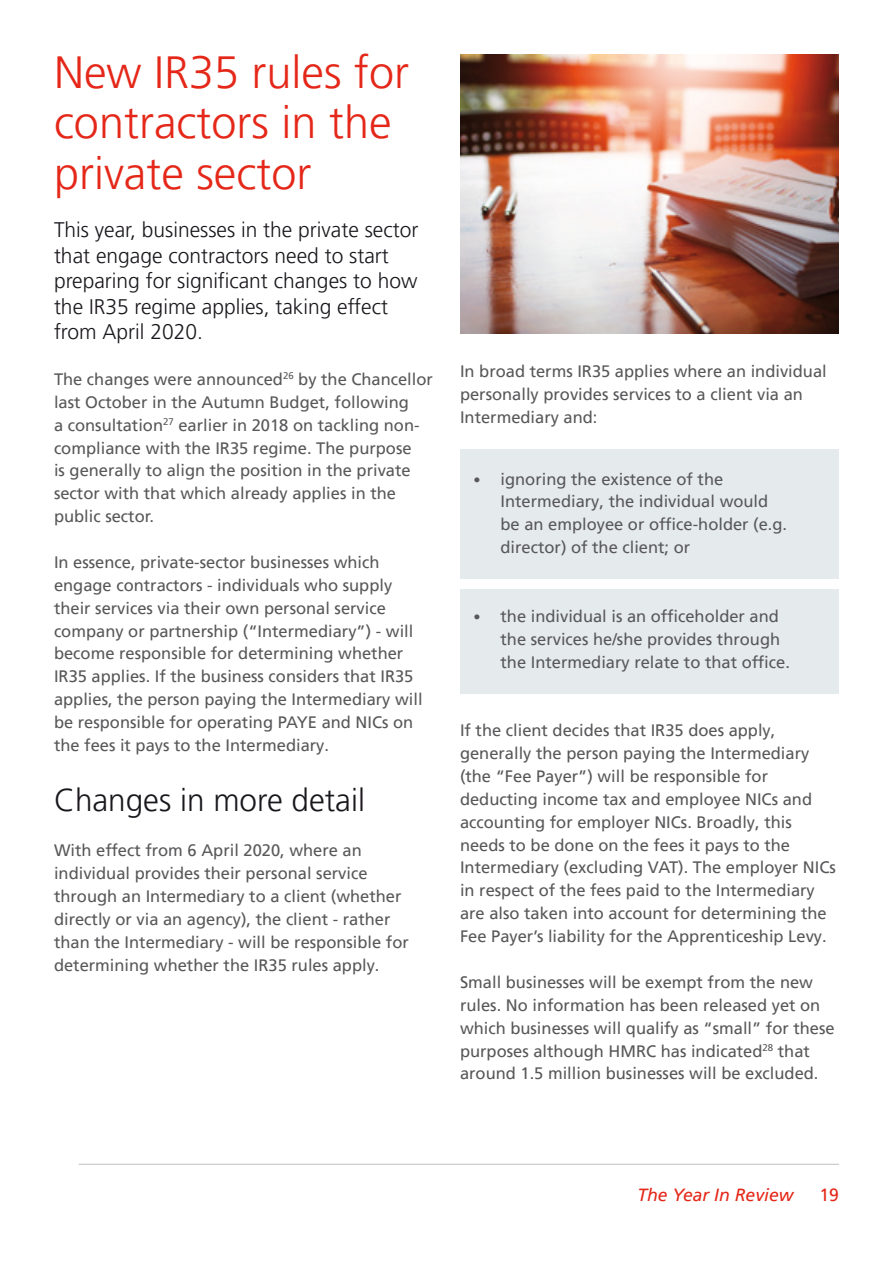
<style>
.page{position:relative;width:893px;height:1263px;background:#fff}
.page>*{position:absolute;margin:0;border:0;box-sizing:border-box;transform-origin:0 0}
.t1{font:300 45px/50.6px "Frutiger LT Pro";color:#e42718}
.t2{font:300 31.5px "Frutiger LT Pro";color:#1a171c}
.t3{font:300 21px/25.5px "Frutiger LT Pro";color:#1a171c}
.t4{font:italic 17.55px "Frutiger LT Pro";color:#e42718}
.t5{font:17.55px "Frutiger LT Pro";color:#e42718}
.t6{font:16.5px/22.8px "Frutiger LT Pro";color:#58585a}
.s1{font-size:14.25px}
</style>
<div class="page">
<hr style="left:79px;top:1164px;width:760px;height:1px;background:#1a171c">
<div style="left:460px;top:450px;width:379px;height:129px;background:#e5eaed"></div>
<div style="left:460px;top:589px;width:379px;height:105px;background:#e5eaed"></div>
<img style="left:460px;top:54px;width:379px;height:279px">
<p class="t1" style="left:54px;top:47px;width:357px">New IR35 rules for contractors in the private sector</p>
<p class="t3" style="left:54px;top:217px;width:366px">This year, businesses in the private sector that engage contractors need to start preparing for significant changes to how the IR35 regime applies, taking effect from April 2020.</p>
<p class="t6" style="left:54px;top:368px;width:380px">The changes were announced<sup>26</sup> by the Chancellor last October in the Autumn Budget, following<br>a consultation<sup>27</sup> earlier in 2018 on tackling non&shy;compliance with the IR35 regime. The purpose<br>is generally to align the position in the private sector with that which already applies in the public sector.</p>
<p class="t6" style="left:54px;top:551px;width:370px">In essence, private-sector businesses which engage contractors - individuals who supply their services via their own personal service company or partnership (“Intermediary”) - will become responsible for determining whether IR35 applies. If the business considers that IR35 applies, the person paying the Intermediary will be responsible for operating PAYE and NICs on the fees it pays to the Intermediary.</p>
<p class="t2" style="left:54px;top:781px;width:312px">Changes in more detail</p>
<p class="t6" style="left:54px;top:839px;width:356px">With effect from 6 April 2020, where an individual provides their personal service through an Intermediary to a client (whether directly or via an agency), the client - rather than the Intermediary - will be responsible for determining whether the IR35 rules apply.</p>
<p class="t6" style="left:460px;top:360px;width:368px">In broad terms IR35 applies where an individual personally provides services to a client via an<br>Intermediary and:</p>
<p class="t6" style="left:500px;top:467px;width:288px;text-indent:-27px"><span class="s1">•</span> ignoring the existence of the Intermediary, the individual would be an employee or office-holder (e.g. director) of the client; or</p>
<p class="t6" style="left:500px;top:605px;width:291px;text-indent:-27px"><span class="s1">•</span> the individual is an officeholder and the services he/she provides through the Intermediary relate to that office.</p>
<p class="t6" style="left:460px;top:719px;width:377px">If the client decides that IR35 does apply, generally the person paying the Intermediary (the “Fee Payer”) will be responsible for deducting income tax and employee NICs and accounting for employer NICs. Broadly, this needs to be done on the fees it pays to the Intermediary (excluding VAT). The employer NICs in respect of the fees paid to the Intermediary are also taken into account for determining the Fee Payer’s liability for the Apprenticeship Levy.</p>
<p class="t6" style="left:460px;top:971px;width:376px">Small businesses will be exempt from the new rules. No information has been released yet on which businesses will qualify as “small” for these purposes although HMRC has indicated<sup>28</sup> that around 1.5 million businesses will be excluded.</p>
<p class="t4" style="left:637px;top:1184px;width:158px">The Year In Review</p>
<p class="t5" style="left:819px;top:1184px;width:21px">19</p>
</div>
